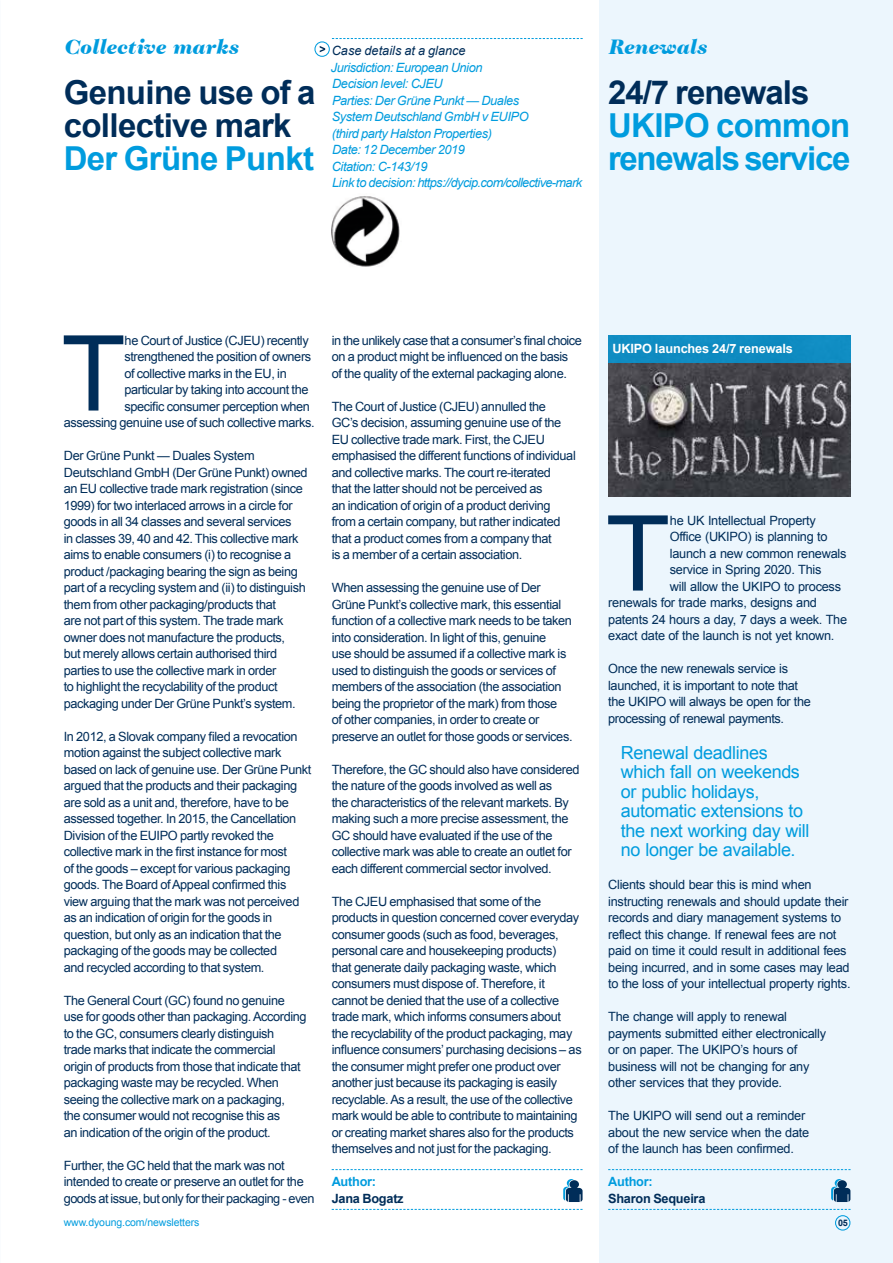
<style>
.page{position:relative;width:893px;height:1263px;background:#fff}
.page>*{position:absolute;margin:0;border:0;box-sizing:border-box;transform-origin:0 0}
.t1{font:105px "Arial";color:#002d59}
.t2{font:700 33px/33px "Arial";letter-spacing:-.02em;color:#002d59}
.t3{font:700 33px/33px "Arial";letter-spacing:-.04em;color:#009cde}
.t4{font:700 33px "Arial";letter-spacing:-.02em;color:#009cde}
.t5{font:italic 900 21px "Caslon Two Twenty Four";letter-spacing:.01em;color:#009cde}
.t6{font:18px/19.5px "Arial";letter-spacing:-.02em;color:#009cde}
.t7{font:12.75px/16.5px "Arial";letter-spacing:-.03em;color:#002d59}
.t8{font:italic 12.75px/16.5px "Arial";letter-spacing:-.03em;color:#009cde}
.t9{font:700 12.75px "Arial";letter-spacing:-.01em;color:#fff}
.t10{font:700 12.75px "Arial";letter-spacing:-.02em;color:#002d59}
.t11{font:italic 12.75px "Arial";color:#002d59}
.t12{font:700 12.75px "Arial";letter-spacing:-.02em;color:#009cde}
.t13{font:10.5px "Arial";letter-spacing:-.01em;color:#009cde}
.t14{font:700 9px "Arial";color:#002d59}
</style>
<div class="page">
<div style="left:600px;top:0;width:293px;height:1263px;background:#ecf6fd"></div>
<svg style="left:332px;top:1169px;width:251px;height:1px"></svg>
<svg style="left:332px;top:1209px;width:251px;height:1px"></svg>
<svg style="left:314px;top:38px;width:269px;height:19px"></svg>
<img style="left:332px;top:196px;width:68px;height:71px">
<svg style="left:608px;top:1169px;width:243px;height:1px"></svg>
<svg style="left:608px;top:1209px;width:243px;height:21px"></svg>
<img style="left:608px;top:363px;width:242px;height:134px">
<div style="left:608px;top:335px;width:242px;height:28px;background:#0f8cc2"></div>
<svg style="left:563px;top:1179px;width:20px;height:23px"></svg>
<svg style="left:831px;top:1179px;width:19px;height:23px"></svg>
<h3 class="t5" style="left:64px;top:34px;width:176px">Collective marks</h3>
<h2 class="t2" style="left:64px;top:76px;width:253px">Genuine use of a collective mark</h2>
<h2 class="t4" style="left:64px;top:136px;width:252px">Der Grüne Punkt</h2>
<p class="t11" style="left:332px;top:42px;width:135px">Case details at a glance</p>
<p class="t8" style="left:331px;top:59px;width:253px">Jurisdiction: European Union<br>Decision level: CJEU<br>Parties: Der Grüne Punkt — Duales<br>System Deutschland GmbH v EUIPO<br>(third party Halston Properties)<br>Date: 12 December 2019<br>Citation: C‑143/19<br>Link to decision: https://dycip.com/collective-mark</p>
<h3 class="t5" style="left:608px;top:34px;width:100px">Renewals</h3>
<h2 class="t2" style="left:608px;top:76px;width:203px">24/7 renewals</h2>
<h2 class="t3" style="left:608px;top:109px;width:244px">UKIPO common renewals service</h2>
<h1 class="t1" style="left:61px;top:305px;width:66px">T</h1>
<p class="t7" style="left:124px;top:332px;width:186px">he Court of Justice (CJEU) recently</p>
<p class="t7" style="left:124px;top:348px;width:188px">strengthened the position of owners</p>
<p class="t7" style="left:124px;top:365px;width:164px">of collective marks in the EU, in</p>
<p class="t7" style="left:124px;top:381px;width:186px">particular by taking into account the</p>
<p class="t7" style="left:124px;top:398px;width:187px">specific consumer perception when</p>
<p class="t7" style="left:64px;top:414px;width:252px">assessing genuine use of such collective marks.</p>
<p class="t7" style="left:64px;top:447px;width:245px">Der Grüne Punkt — Duales System Deutschland GmbH (Der Grüne Punkt) owned an EU collective trade mark registration (since 1999) for two interlaced arrows in a circle for goods in all 34 classes and several services<br>in classes 39, 40 and 42. This collective mark aims to enable consumers (i) to recognise a product /packaging bearing the sign as being part of a recycling system and (ii) to distinguish them from other packaging/products that<br>are not part of this system. The trade mark owner does not manufacture the products,<br>but merely allows certain authorised third parties to use the collective mark in order<br>to highlight the recyclability of the product packaging under Der Grüne Punkt’s system.</p>
<p class="t7" style="left:64px;top:728px;width:249px">In 2012, a Slovak company filed a revocation motion against the subject collective mark based on lack of genuine use. Der Grüne Punkt argued that the products and their packaging are sold as a unit and, therefore, have to be assessed together. In 2015, the Cancellation Division of the EUIPO partly revoked the collective mark in the first instance for most<br>of the goods – except for various packaging goods. The Board of Appeal confirmed this view arguing that the mark was not perceived as an indication of origin for the goods in question, but only as an indication that the packaging of the goods may be collected<br>and recycled according to that system.</p>
<p class="t7" style="left:64px;top:992px;width:244px">The General Court (GC) found no genuine use for goods other than packaging. According to the GC, consumers clearly distinguish<br>trade marks that indicate the commercial origin of products from those that indicate that packaging waste may be recycled. When seeing the collective mark on a packaging,<br>the consumer would not recognise this as<br>an indication of the origin of the product.</p>
<p class="t7" style="left:64px;top:1157px;width:252px">Further, the GC held that the mark was not intended to create or preserve an outlet for the goods at issue, but only for their packaging - even</p>
<p class="t7" style="left:332px;top:332px;width:252px">in the unlikely case that a consumer’s final choice on a product might be influenced on the basis<br>of the quality of the external packaging alone.</p>
<p class="t7" style="left:332px;top:398px;width:246px">The Court of Justice (CJEU) annulled the GC’s decision, assuming genuine use of the EU collective trade mark. First, the CJEU emphasised the different functions of individual and collective marks. The court re-iterated<br>that the latter should not be perceived as<br>an indication of origin of a product deriving from a certain company, but rather indicated that a product comes from a company that<br>is a member of a certain association.</p>
<p class="t7" style="left:332px;top:579px;width:242px">When assessing the genuine use of Der Grüne Punkt’s collective mark, this essential function of a collective mark needs to be taken into consideration. In light of this, genuine<br>use should be assumed if a collective mark is used to distinguish the goods or services of members of the association (the association being the proprietor of the mark) from those<br>of other companies, in order to create or preserve an outlet for those goods or services.</p>
<p class="t7" style="left:332px;top:761px;width:249px">Therefore, the GC should also have considered the nature of the goods involved as well as<br>the characteristics of the relevant markets. By making such a more precise assessment, the GC should have evaluated if the use of the collective mark was able to create an outlet for each different commercial sector involved.</p>
<p class="t7" style="left:332px;top:893px;width:252px">The CJEU emphasised that some of the products in question concerned cover everyday consumer goods (such as food, beverages, personal care and housekeeping products)<br>that generate daily packaging waste, which consumers must dispose of. Therefore, it cannot be denied that the use of a collective trade mark, which informs consumers about<br>the recyclability of the product packaging, may influence consumers’ purchasing decisions – as the consumer might prefer one product over another just because its packaging is easily recyclable. As a result, the use of the collective mark would be able to contribute to maintaining or creating market shares also for the products themselves and not just for the packaging.</p>
<p class="t12" style="left:332px;top:1173px;width:46px">Author:</p>
<p class="t10" style="left:332px;top:1189px;width:74px">Jana Bogatz</p>
<p class="t9" style="left:612px;top:340px;width:182px">UKIPO launches 24/7 renewals</p>
<h1 class="t1" style="left:606px;top:485px;width:66px">T</h1>
<p class="t7" style="left:670px;top:512px;width:148px">he UK Intellectual Property</p>
<p class="t7" style="left:670px;top:528px;width:159px">Office (UKIPO) is planning to</p>
<p class="t7" style="left:670px;top:545px;width:178px">launch a new common renewals</p>
<p class="t7" style="left:670px;top:561px;width:153px">service in Spring 2020. This</p>
<p class="t7" style="left:670px;top:578px;width:173px">will allow the UKIPO to process</p>
<p class="t7" style="left:608px;top:594px;width:210px">renewals for trade marks, designs and</p>
<p class="t7" style="left:608px;top:611px;width:240px">patents 24 hours a day, 7 days a week. The</p>
<p class="t7" style="left:608px;top:627px;width:228px">exact date of the launch is not yet known.</p>
<p class="t7" style="left:608px;top:660px;width:204px">Once the new renewals service is launched, it is important to note that the UKIPO will always be open for the processing of renewal payments.</p>
<h3 class="t6" style="left:621px;top:743px;width:190px">Renewal deadlines which fall on weekends or public holidays, automatic extensions to the next working day will no longer be available.</h3>
<p class="t7" style="left:608px;top:876px;width:244px">Clients should bear this is mind when instructing renewals and should update their records and diary management systems to reflect this change. If renewal fees are not paid on time it could result in additional fees being incurred, and in some cases may lead to the loss of your intellectual property rights.</p>
<p class="t7" style="left:608px;top:1008px;width:219px">The change will apply to renewal payments submitted either electronically or on paper. The UKIPO’s hours of business will not be changing for any other services that they provide.</p>
<p class="t7" style="left:608px;top:1107px;width:203px">The UKIPO will send out a reminder about the new service when the date of the launch has been confirmed.</p>
<p class="t12" style="left:608px;top:1173px;width:46px">Author:</p>
<p class="t10" style="left:608px;top:1189px;width:99px">Sharon Sequeira</p>
<p class="t13" style="left:64px;top:1215px;width:137px">www.dyoung.com/newsletters</p>
<p class="t14" style="left:838px;top:1217px;width:11px">05</p>
</div>
